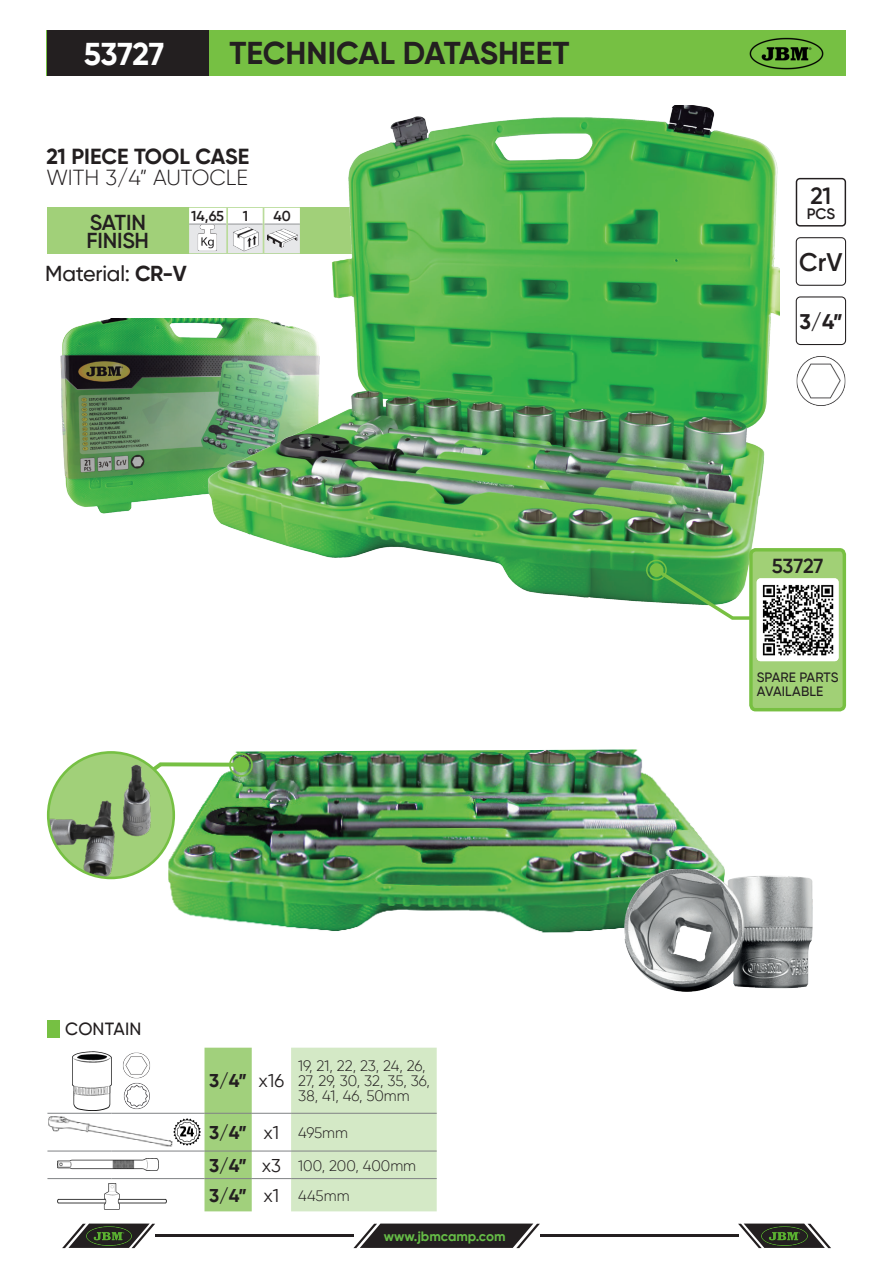
<style>
.page{position:relative;width:893px;height:1263px;background:#fff}
.page>*{position:absolute;margin:0;border:0;box-sizing:border-box;transform-origin:0 0}
.t1{font:700 31.5px "Gilroy";color:#231f20}
.t2{font:700 31.5px "Gilroy";letter-spacing:-.015em;color:#fff}
.t3{font:600 25.35px "Gilroy";color:#231f20}
.t4{font:600 23.4px "Gilroy";color:#231f20}
.TÍTULO{font:700 21.75px "Gilroy";letter-spacing:-.005em;color:#231f20}
.TÍTULO-2{font:300 21.75px "Gilroy";color:#231f20}
.t5{font:500 21.6px "Gilroy";letter-spacing:-.01em;color:#231f20}
.t6{font:600 21.6px "Gilroy";letter-spacing:-.01em;color:#231f20}
._1_2____recuadres{font:700 21.15px "Gilroy";color:#231f20}
.t7{font:600 20.25px "Gilroy";letter-spacing:-.02em;color:#231f20}
.t8{font:700 18.45px "Gilroy";color:#231f20}
.t9{font:18.45px "Gilroy";color:#231f20}
.t10{font:500 17.7px "Gilroy";letter-spacing:.01em;color:#231f20}
.Descripciones_tablas{font:300 15px/15px "Gilroy";color:#231f20}
.t11{font:600 15px "Gilroy";color:#231f20}
.t12{font:600 14.4px "Gilroy";color:#231f20}
.t13{font:500 13.5px/13.5px "Gilroy";letter-spacing:.01em;color:#231f20}
.t14{font:700 13.5px "Gilroy";color:#65bc46}
.s1{font-weight:700}
</style>
<div class="page">
<hr style="left:155px;top:1234px;width:198px;height:3px;background:#231f20">
<hr style="left:540px;top:1234px;width:198px;height:3px;background:#231f20">
<svg style="left:353px;top:1223px;width:187px;height:25px;background:#484546"></svg>
<svg style="left:62px;top:1223px;width:93px;height:25px"></svg>
<svg style="left:738px;top:1223px;width:93px;height:25px"></svg>
<img style="left:85px;top:1225px;width:48px;height:21px">
<img style="left:760px;top:1225px;width:48px;height:21px">
<img style="left:60px;top:318px;width:141px;height:196px">
<img style="left:201px;top:105px;width:579px;height:497px">
<svg style="left:47px;top:31px;width:799px;height:45px;background:#639c3b"></svg>
<svg style="left:47px;top:1020px;width:13px;height:18px"></svg>
<svg style="left:47px;top:207px;width:434px;height:47px;background:#93ca7d"></svg>
<img style="left:194px;top:224px;width:28px;height:28px">
<img style="left:233px;top:225px;width:27px;height:27px">
<img style="left:266px;top:224px;width:32px;height:28px">
<div style="left:646px;top:560px;width:21px;height:20px;border:2px solid #76c043;border-radius:50%"></div>
<svg style="left:652px;top:565px;width:97px;height:55px"></svg>
<div style="left:650px;top:563px;width:13px;height:14px;background:#78c042;border-radius:50%"></div>
<div style="left:751px;top:550px;width:93px;height:160px;background:#a1d076;border-radius:5px"></div>
<div style="left:749px;top:548px;width:97px;height:163px;border:3px solid #78c042;border-radius:5px"></div>
<img style="left:796px;top:356px;width:50px;height:50px">
<div style="left:796px;top:178px;width:50px;height:49px;border:1px solid #231f20;border-radius:4px"></div>
<div style="left:796px;top:237px;width:50px;height:49px;border:1px solid #231f20;border-radius:4px"></div>
<img style="left:168px;top:749px;width:557px;height:184px">
<svg style="left:125px;top:751px;width:130px;height:40px"></svg>
<svg style="left:48px;top:752px;width:126px;height:126px"></svg>
<img style="left:48px;top:761px;width:126px;height:117px">
<div style="left:47px;top:751px;width:128px;height:128px;border:3px solid #76c043;border-radius:50%"></div>
<img style="left:748px;top:36px;width:77px;height:35px">
<img style="left:757px;top:578px;width:82px;height:83px">
<div style="left:796px;top:296px;width:50px;height:49px;border:1px solid #231f20;border-radius:4px"></div>
<svg style="left:47px;top:1048px;width:390px;height:163px"></svg>
<hr style="left:204px;top:1113px;width:48px;height:1px;background:#808285">
<hr style="left:204px;top:1151px;width:48px;height:1px;background:#808285">
<hr style="left:204px;top:1178px;width:48px;height:1px;background:#808285">
<hr style="left:47px;top:1113px;width:64px;height:1px;background:#808285">
<hr style="left:111px;top:1113px;width:93px;height:1px;background:#808285">
<hr style="left:252px;top:1113px;width:39px;height:1px;background:#808285">
<hr style="left:291px;top:1113px;width:146px;height:1px;background:#808285">
<hr style="left:47px;top:1151px;width:64px;height:1px;background:#808285">
<hr style="left:111px;top:1151px;width:93px;height:1px;background:#808285">
<hr style="left:252px;top:1151px;width:39px;height:1px;background:#808285">
<hr style="left:291px;top:1151px;width:146px;height:1px;background:#808285">
<hr style="left:47px;top:1178px;width:64px;height:1px;background:#808285">
<hr style="left:111px;top:1178px;width:93px;height:1px;background:#808285">
<hr style="left:252px;top:1178px;width:39px;height:1px;background:#808285">
<hr style="left:291px;top:1178px;width:146px;height:1px;background:#808285">
<img style="left:174px;top:1118px;width:26px;height:27px">
<img style="left:123px;top:1052px;width:27px;height:26px">
<img style="left:73px;top:1052px;width:38px;height:59px">
<img style="left:58px;top:1158px;width:100px;height:12px">
<img style="left:47px;top:1116px;width:127px;height:30px">
<img style="left:123px;top:1083px;width:27px;height:26px">
<img style="left:58px;top:1183px;width:109px;height:26px">
<img style="left:619px;top:870px;width:194px;height:122px">
<p class="t2" style="left:84px;top:34px;width:82px">53727</p>
<p class="t1" style="left:229px;top:33px;width:342px">TECHNICAL DATASHEET</p>
<p class="TÍTULO" style="left:46px;top:143px;width:204px">21 PIECE TOOL CASE</p>
<p class="TÍTULO-2" style="left:46px;top:164px;width:203px">WITH 3/4” AUTOCLE</p>
<p class="t6" style="left:90px;top:209px;width:58px">SATIN</p>
<p class="t6" style="left:87px;top:227px;width:64px">FINISH</p>
<p class="t12" style="left:191px;top:207px;width:34px">14,65</p>
<p class="t12" style="left:243px;top:207px;width:7px">1</p>
<p class="t12" style="left:273px;top:207px;width:19px">40</p>
<p class="t5" style="left:45px;top:260px;width:143px">Material: <span class="s1">CR-V</span></p>
<p class="t10" style="left:65px;top:1018px;width:78px">CONTAIN</p>
<p class="t8" style="left:209px;top:1069px;width:39px">3/4”</p>
<p class="t9" style="left:259px;top:1070px;width:27px">x16</p>
<p class="Descripciones_tablas" style="left:298px;top:1058px;width:133px">19, 21, 22, 23, 24, 26,<br>27, 29, 30, 32, 35, 36,<br>38, 41, 46, 50mm</p>
<p class="t8" style="left:209px;top:1121px;width:39px">3/4”</p>
<p class="t9" style="left:264px;top:1121px;width:17px">x1</p>
<p class="Descripciones_tablas" style="left:298px;top:1125px;width:51px">495mm</p>
<p class="t8" style="left:209px;top:1154px;width:39px">3/4”</p>
<p class="t9" style="left:262px;top:1154px;width:21px">x3</p>
<p class="Descripciones_tablas" style="left:298px;top:1158px;width:119px">100, 200, 400mm</p>
<p class="t8" style="left:209px;top:1184px;width:39px">3/4”</p>
<p class="t9" style="left:264px;top:1184px;width:17px">x1</p>
<p class="Descripciones_tablas" style="left:298px;top:1188px;width:53px">445mm</p>
<p class="t14" style="left:384px;top:1228px;width:123px">www.jbmcamp.com</p>
<p class="t4" style="left:810px;top:181px;width:22px">21</p>
<p class="t11" style="left:807px;top:204px;width:30px">PCS</p>
<p class="t3" style="left:799px;top:247px;width:45px">CrV</p>
<p class="_1_2____recuadres" style="left:799px;top:308px;width:45px">3/4”</p>
<p class="t7" style="left:772px;top:553px;width:53px">53727</p>
<p class="t13" style="left:757px;top:671px;width:83px">SPARE PARTS<br>AVAILABLE</p>
</div>
